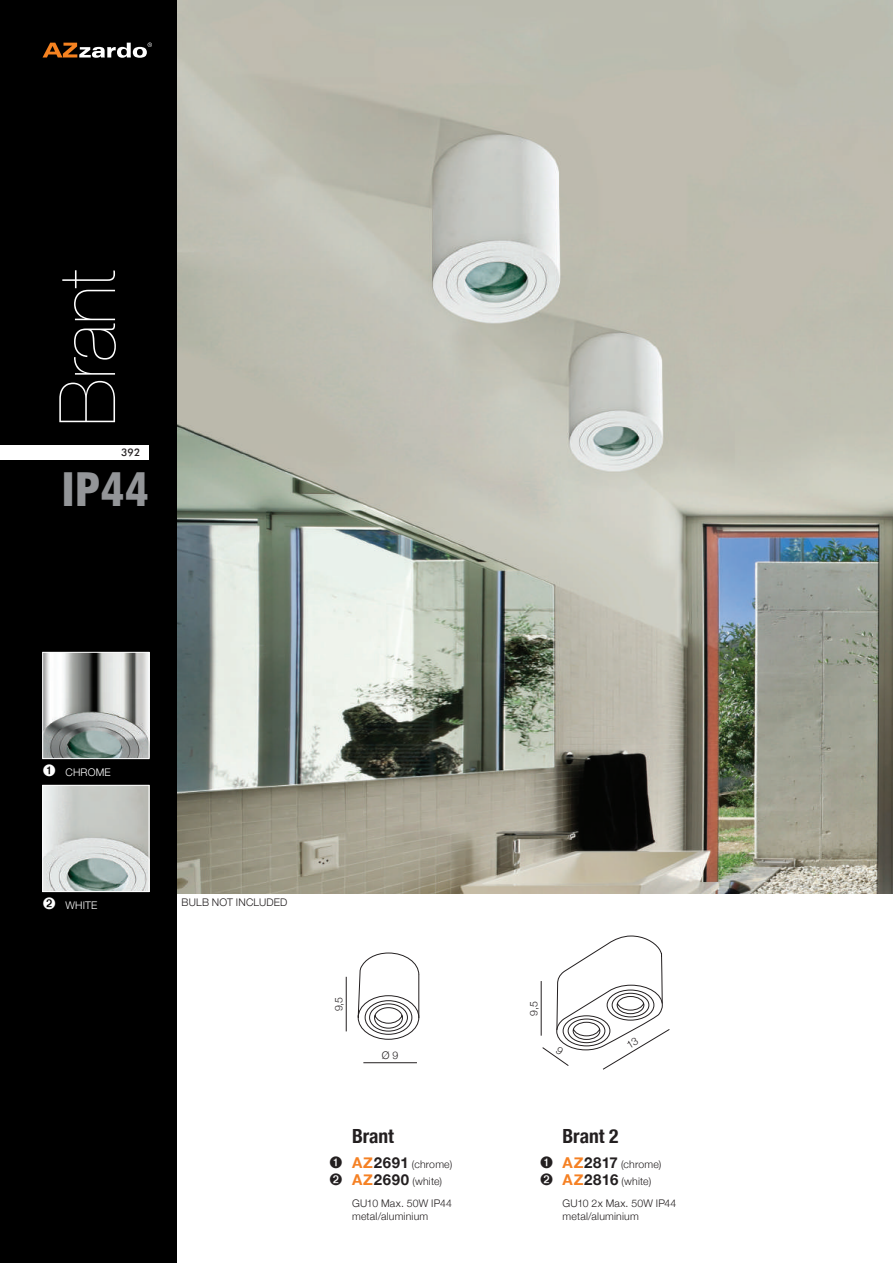
<style>
.page{position:relative;width:893px;height:1263px;background:#fff}
.page>*{position:absolute;margin:0;border:0;box-sizing:border-box;transform-origin:0 0}
.t1{font:200 78px "Helvetica Neue";color:#fff}
.t2{font:45px "Swis 721 Blk Cn EU";color:#939598}
.t3{font:700 condensed 19.5px "Helvetica Neue";letter-spacing:-.005em;color:#231f20}
.t4{font:300 10.5px/16.5px "Helvetica Neue";letter-spacing:.02em;color:#231f20}
.t5{font:300 10.5px "Helvetica Neue";letter-spacing:.02em;color:#fff}
.t6{font:10.5px "Futura Md EU";color:#231f20}
.s1{font-weight:700;font-size:15px;color:#f58124}
.s2{font-weight:700;font-size:15px}
</style>
<div class="page">
<img style="left:177px;top:0;width:716px;height:893px">
<div style="left:0;top:0;width:177px;height:1263px;background:#000"></div>
<div style="left:0;top:445px;width:149px;height:14px;background:#fff"></div>
<svg style="left:43px;top:43px;width:109px;height:15px"></svg>
<hr style="left:541px;top:981px;width:1px;height:55px;background:#231f20">
<svg style="left:357px;top:952px;width:63px;height:88px"></svg>
<hr style="left:418px;top:974px;width:1px;height:44px;background:#231f20">
<hr style="left:363px;top:1062px;width:54px;height:1px;background:#231f20">
<hr style="left:346px;top:977px;width:1px;height:54px;background:#231f20">
<img style="left:44px;top:787px;width:103px;height:103px">
<div style="left:42px;top:785px;width:107px;height:107px;border:1px solid #fff"></div>
<img style="left:44px;top:654px;width:103px;height:103px">
<div style="left:42px;top:652px;width:107px;height:107px;border:1px solid #fff"></div>
<svg style="left:542px;top:935px;width:128px;height:135px"></svg>
<h1 class="t1" style="left:27px;top:426px;width:158px;rotate:-90deg">Brant</h1>
<p class="t6" style="left:121px;top:446px;width:21px">392</p>
<h2 class="t2" style="left:62px;top:462px;width:89px">IP44</h2>
<p class="t5" style="left:43px;top:763px;width:69px">➊ CHROME</p>
<p class="t5" style="left:43px;top:896px;width:56px">➋ WHITE</p>
<p class="t4" style="left:182px;top:893px;width:107px">BULB NOT INCLUDED</p>
<p class="t4" style="left:330px;top:1011px;width:16px;rotate:-90deg">9,5</p>
<p class="t4" style="left:382px;top:1046px;width:18px">Ø 9</p>
<h3 class="t3" style="left:352px;top:1120px;width:44px">Brant</h3>
<p class="t4" style="left:330px;top:1156px;width:124px">➊ <span class="s1">AZ</span> <span class="s2">2691</span> (chrome)<br>➋ <span class="s1">AZ</span> <span class="s2">2690</span> (white)</p>
<p class="t4" style="left:352px;top:1196px;width:101px;line-height:13.5px">GU10 Max. 50W IP44 metal/aluminium</p>
<p class="t4" style="left:525px;top:1016px;width:16px;rotate:-90deg">9,5</p>
<h3 class="t3" style="left:563px;top:1120px;width:58px">Brant 2</h3>
<p class="t4" style="left:540px;top:1155px;width:123px">➊ <span class="s1">AZ</span> <span class="s2">2817</span> (chrome)<br>➋ <span class="s1">AZ</span> <span class="s2">2816</span> (white)</p>
<p class="t4" style="left:563px;top:1195px;width:115px;line-height:13.5px">GU10 2x Max. 50W IP44 metal/aluminium</p>
</div>
